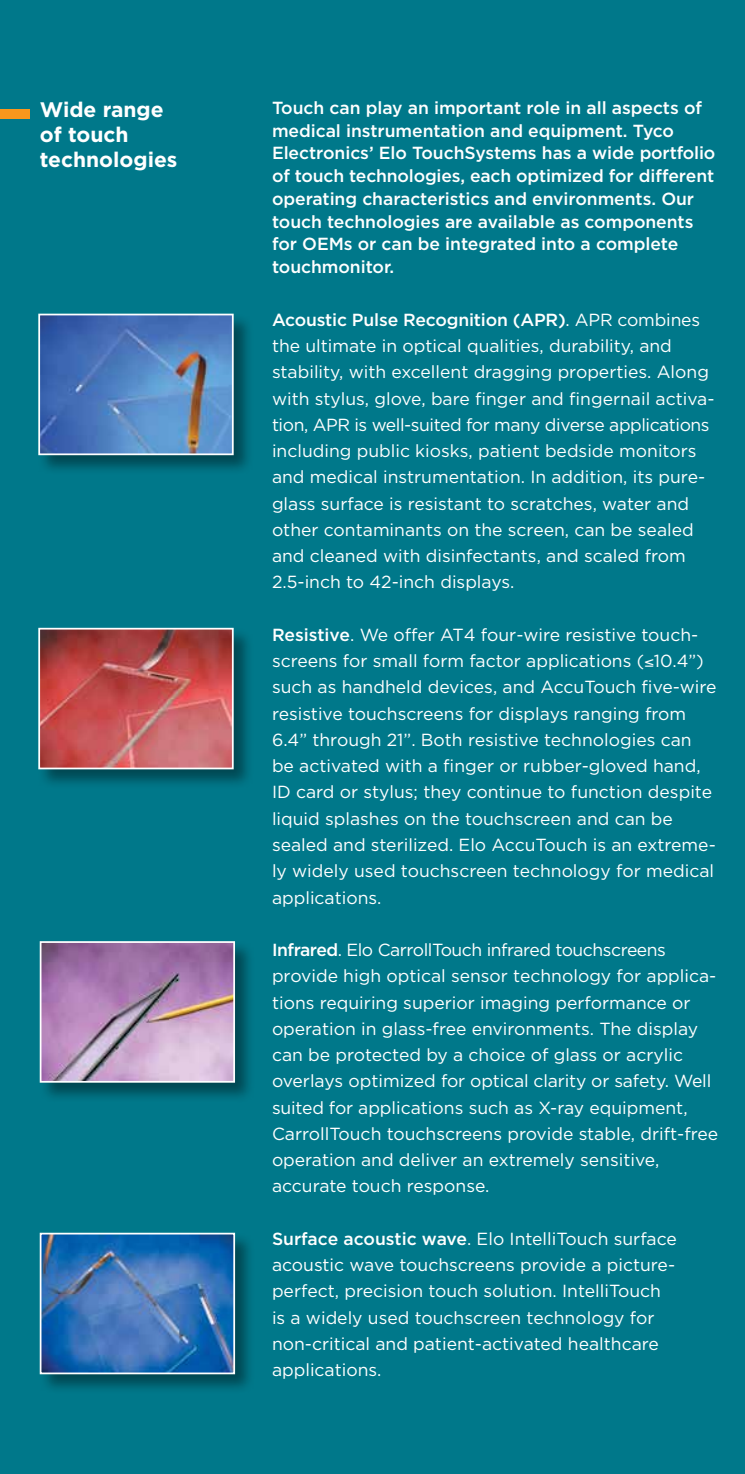
<style>
.page{position:relative;width:745px;height:1474px;background:#fff}
.page>*{position:absolute;margin:0;border:0;box-sizing:border-box;transform-origin:0 0}
.t1{font:700 21px/25.2px "Gotham";color:#fff}
.t2{font:17.5px/26.2px "Gotham";color:#fff}
.t3{font:500 17.5px/22.8px "Gotham";letter-spacing:-.005em;color:#fff}
.s1{font-weight:500}
</style>
<div class="page">
<div style="left:0;top:0;width:744px;height:1473px;background:#00788a"></div>
<div style="left:0;top:109px;width:29px;height:10px;background:#f8971d"></div>
<div style="left:39px;top:940px;width:216px;height:162px;background:#000;opacity:.4"></div>
<svg style="left:39px;top:940px;width:197px;height:143px;background:#b190b6"></svg>
<div style="left:39px;top:1231px;width:216px;height:163px;background:#000;opacity:.4"></div>
<svg style="left:39px;top:1231px;width:197px;height:144px;background:#3975b4"></svg>
<div style="left:37px;top:626px;width:216px;height:163px;background:#000;opacity:.4"></div>
<svg style="left:37px;top:627px;width:197px;height:143px;background:#bc5a5b"></svg>
<div style="left:37px;top:312px;width:216px;height:163px;background:#000;opacity:.4"></div>
<svg style="left:37px;top:313px;width:197px;height:143px;background:#5781bb"></svg>
<p class="t1" style="left:40px;top:96px;width:139px">Wide range of touch technologies</p>
<p class="t3" style="left:272px;top:96px;width:444px">Touch can play an important role in all aspects of medical instrumentation and equipment. Tyco Electronics’ Elo TouchSystems has a wide portfolio of touch technologies, each optimized for different operating characteristics and environments. Our touch technologies are available as components for OEMs or can be integrated into a complete touchmonitor.</p>
<p class="t2" style="left:272px;top:306px;width:443px"><span class="s1">Acoustic Pulse Recognition (APR)</span>. APR combines the ultimate in optical qualities, durability, and stability, with excellent dragging properties. Along with stylus, glove, bare finger and fingernail activa&shy;tion, APR is well-suited for many diverse applications including public kiosks, patient bedside monitors and medical instrumentation. In addition, its pure&shy;glass surface is resistant to scratches, water and other contaminants on the screen, can be sealed and cleaned with disinfectants, and scaled from 2.5-inch to 42-inch displays.</p>
<p class="t2" style="left:272px;top:621px;width:446px"><span class="s1">Resistive</span>. We offer AT4 four-wire resistive touch&shy;screens for small form factor applications (≤10.4”) such as handheld devices, and AccuTouch five-wire resistive touchscreens for displays ranging from 6.4” through 21”. Both resistive technologies can be activated with a finger or rubber-gloved hand, ID card or stylus; they continue to function despite liquid splashes on the touchscreen and can be sealed and sterilized. Elo AccuTouch is an extreme&shy;ly widely used touchscreen technology for medical applications.</p>
<p class="t2" style="left:272px;top:936px;width:447px"><span class="s1">Infrared</span>. Elo CarrollTouch infrared touchscreens provide high optical sensor technology for applica&shy;tions requiring superior imaging performance or operation in glass-free environments. The display can be protected by a choice of glass or acrylic overlays optimized for optical clarity or safety. Well suited for applications such as X-ray equipment, CarrollTouch touchscreens provide stable, drift-free operation and deliver an extremely sensitive, accurate touch response.</p>
<p class="t2" style="left:272px;top:1225px;width:406px"><span class="s1">Surface acoustic wave</span>. Elo IntelliTouch surface acoustic wave touchscreens provide a picture&shy;perfect, precision touch solution. IntelliTouch is a widely used touchscreen technology for non-critical and patient-activated healthcare applications.</p>
</div>
